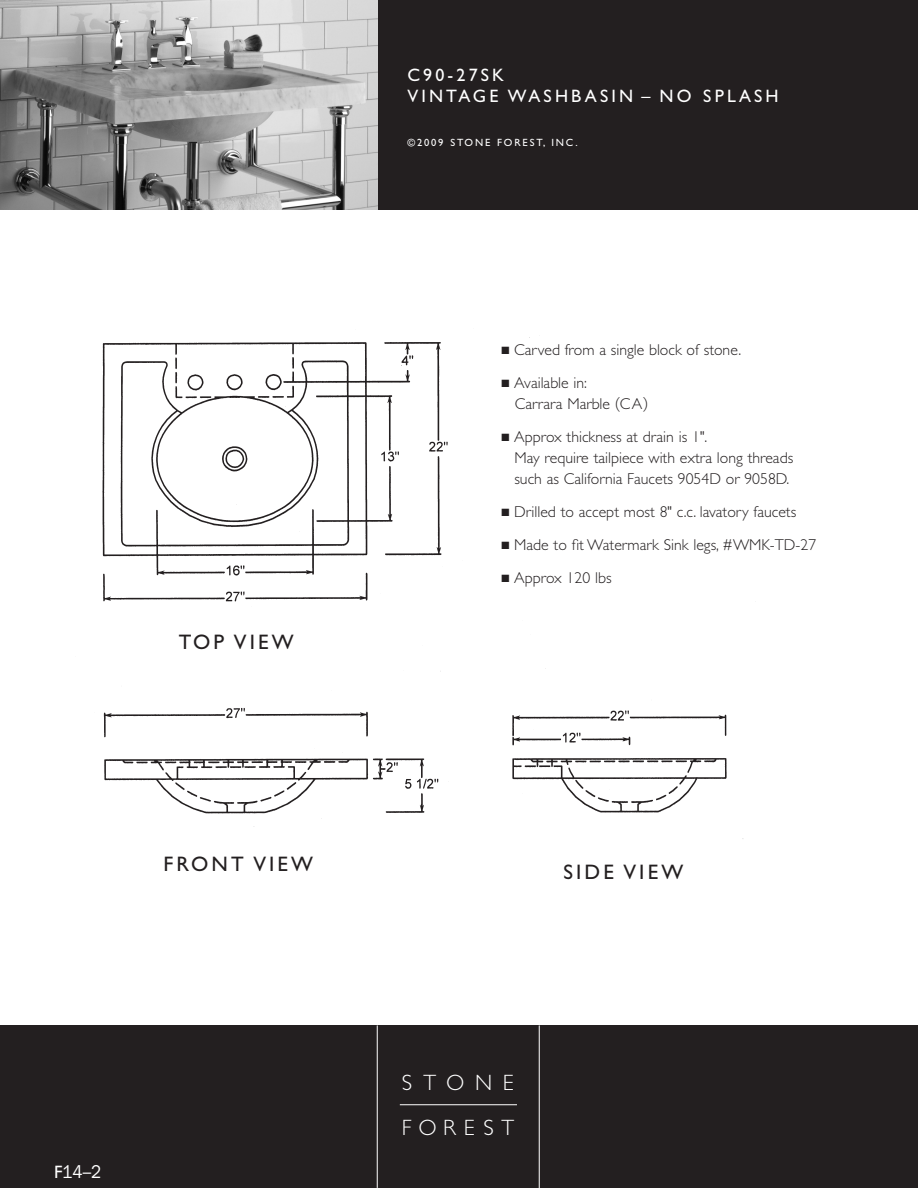
<style>
.page{position:relative;width:918px;height:1188px;background:#fff}
.page>*{position:absolute;margin:0;border:0;box-sizing:border-box;transform-origin:0 0}
.t1{font:300 22.2px/44.5px "Gill Sans";letter-spacing:.395em;color:#fff}
.t2{font:21px "Gill Sans";letter-spacing:.15em;color:#231f20}
.t3{font:18.75px "Franklin Gothic";color:#fff;scale:.9 1}
.t4{font:18px/21.6px "Gill Sans";letter-spacing:.175em;color:#fff}
.t5{font:300 15.75px/21px "Gill Sans";color:#231f20}
.t6{font:10.5px "Gill Sans";letter-spacing:.175em;color:#fff}
.s1{font-family:"Gill Sans";font-size:18px}
</style>
<div class="page">
<img style="left:102px;top:337px;width:642px;height:502px">
<div style="left:105px;top:620px;width:262px;height:61px;background:#fff"></div>
<div style="left:500px;top:343px;width:353px;height:255px;background:#fff"></div>
<div style="left:0;top:0;width:918px;height:209px;background:#231f20"></div>
<div style="left:0;top:1025px;width:918px;height:163px;background:#231f20"></div>
<div style="left:378px;top:1025px;width:162px;height:162px;border:1px solid #231f20"></div>
<hr style="left:400px;top:1104px;width:117px;height:1px;background:#fff">
<hr style="left:377px;top:1025px;width:1px;height:163px;background:#fff">
<hr style="left:539px;top:1025px;width:1px;height:163px;background:#fff">
<img style="left:0;top:0;width:378px;height:209px">
<h2 class="t2" style="left:179px;top:630px;width:116px">TOP VIEW</h2>
<h2 class="t2" style="left:164px;top:852px;width:151px">FRONT VIEW</h2>
<p class="t3" style="left:54px;top:1165px;width:54px"><span class="s1">F</span>14–2</p>
<p class="t4" style="left:407px;top:64px;width:373px">C90-27SK<br>VINTAGE WASHBASIN – NO SPLASH</p>
<p class="t6" style="left:407px;top:136px;width:172px">©2009 STONE FOREST, INC.</p>
<p class="t5" style="left:501px;top:339px;width:241px">■ Carved from a single block of stone.</p>
<p class="t5" style="left:515px;top:372px;width:135px;text-indent:-14px">■ Available in:<br>Carrara Marble (CA)</p>
<p class="t5" style="left:514px;top:426px;width:280px;text-indent:-13px">■ Approx thickness at drain is 1".<br>May require tailpiece with extra long threads such as California Faucets 9054D or 9058D.</p>
<p class="t5" style="left:501px;top:501px;width:296px">■ Drilled to accept most 8" c.c. lavatory faucets</p>
<p class="t5" style="left:501px;top:534px;width:316px">■ Made to fit Watermark Sink legs, #WMK-TD-27</p>
<p class="t5" style="left:501px;top:567px;width:112px">■ Approx 120 lbs</p>
<h2 class="t2" style="left:563px;top:859px;width:121px">SIDE VIEW</h2>
<h1 class="t1" style="left:402px;top:1060px;width:114px">STONE<br>FOREST</h1>
</div>
